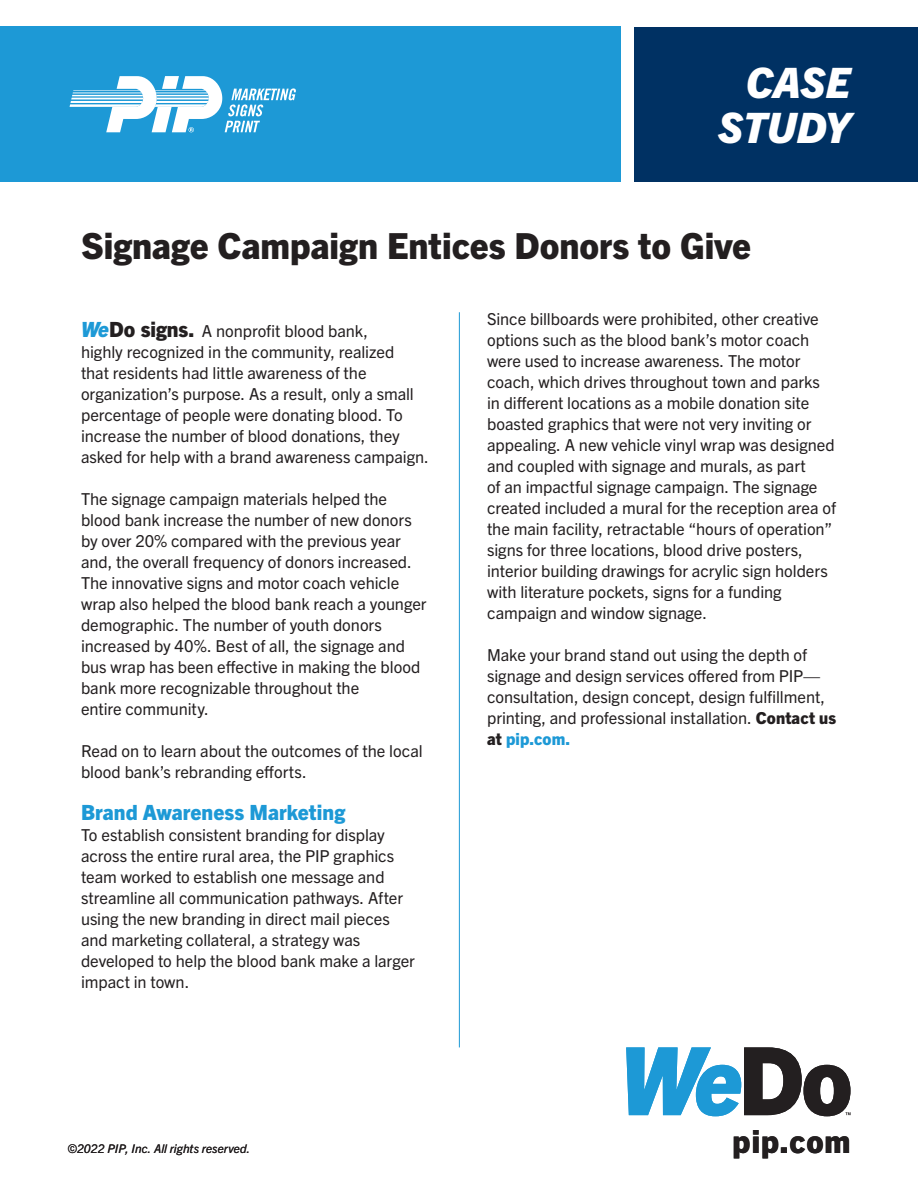
<style>
.page{position:relative;width:918px;height:1188px;background:#fff}
.page>*{position:absolute;margin:0;border:0;box-sizing:border-box;transform-origin:0 0}
.body_copy{font:italic 800 42px/45px "Trade Gothic Next LT Pro";letter-spacing:-.005em;color:#fff;text-align:right}
.body_copy-2{font:800 36px "Trade Gothic Next LT Pro";color:#231f20}
.body_copy-3{font:800 31.5px "Trade Gothic Next LT Pro";letter-spacing:.03em;color:#231f20}
.subhead{font:800 21px "Trade Gothic Next LT Pro";letter-spacing:.005em;color:#1d99d6}
.Body_Copy{font:16.5px/21px "Trade Gothic Next LT Pro";letter-spacing:-.005em;color:#231f20}
.body_copy-4{font:italic 12px "Trade Gothic Next LT Pro";letter-spacing:.005em;color:#231f20}
.s1{font-weight:800;font-style:italic;font-size:21px;color:#1d99d6}
.s2{font-weight:800;font-size:21px}
.s3{font-weight:800}
.s4{font-weight:800;color:#1d99d6}
</style>
<div class="page">
<div style="left:634px;top:27px;width:284px;height:154px;background:#003163"></div>
<div style="left:0;top:26px;width:621px;height:155px;background:#1d99d6"></div>
<svg style="left:70px;top:76px;width:226px;height:56px"></svg>
<svg style="left:626px;top:1047px;width:224px;height:69px"></svg>
<hr style="left:459px;top:312px;width:1px;height:735px;background:#1d99d6">
<p class="body_copy" style="left:718px;top:57px;width:134px">CASE<br>STUDY</p>
<p class="body_copy-2" style="left:81px;top:221px;width:671px">Signage Campaign Entices Donors to Give</p>
<p class="Body_Copy" style="left:81px;top:319px;width:349px"><span class="s1">We</span><span class="s2">Do signs.</span> A nonprofit blood bank,<br>highly recognized in the community, realized<br>that residents had little awareness of the organization’s purpose. As a result, only a small percentage of people were donating blood. To increase the number of blood donations, they asked for help with a brand awareness campaign.</p>
<p class="Body_Copy" style="left:81px;top:487px;width:347px">The signage campaign materials helped the blood bank increase the number of new donors by over 20% compared with the previous year and, the overall frequency of donors increased.<br>The innovative signs and motor coach vehicle wrap also helped the blood bank reach a younger demographic. The number of youth donors increased by 40%. Best of all, the signage and bus wrap has been effective in making the blood bank more recognizable throughout the<br>entire community.</p>
<p class="Body_Copy" style="left:81px;top:739px;width:343px">Read on to learn about the outcomes of the local blood bank’s rebranding efforts.</p>
<p class="subhead" style="left:81px;top:797px;width:266px">Brand Awareness Marketing</p>
<p class="Body_Copy" style="left:81px;top:823px;width:335px">To establish consistent branding for display across the entire rural area, the PIP graphics team worked to establish one message and streamline all communication pathways. After using the new branding in direct mail pieces and marketing collateral, a strategy was developed to help the blood bank make a larger impact in town.</p>
<p class="body_copy-4" style="left:68px;top:1140px;width:184px">©2022 PIP, Inc. All rights reserved.</p>
<p class="Body_Copy" style="left:487px;top:308px;width:351px">Since billboards were prohibited, other creative options such as the blood bank’s motor coach were used to increase awareness. The motor coach, which drives throughout town and parks in different locations as a mobile donation site boasted graphics that were not very inviting or appealing. A new vehicle vinyl wrap was designed and coupled with signage and murals, as part<br>of an impactful signage campaign. The signage created included a mural for the reception area of the main facility, retractable “hours of operation” signs for three locations, blood drive posters, interior building drawings for acrylic sign holders with literature pockets, signs for a funding campaign and window signage.</p>
<p class="Body_Copy" style="left:487px;top:644px;width:351px">Make your brand stand out using the depth of signage and design services offered from PIP— consultation, design concept, design fulfillment, printing, and professional installation. <span class="s3">Contact us at</span> <span class="s4">pip.com.</span></p>
<p class="body_copy-3" style="left:733px;top:1120px;width:119px">pip.com</p>
</div>
